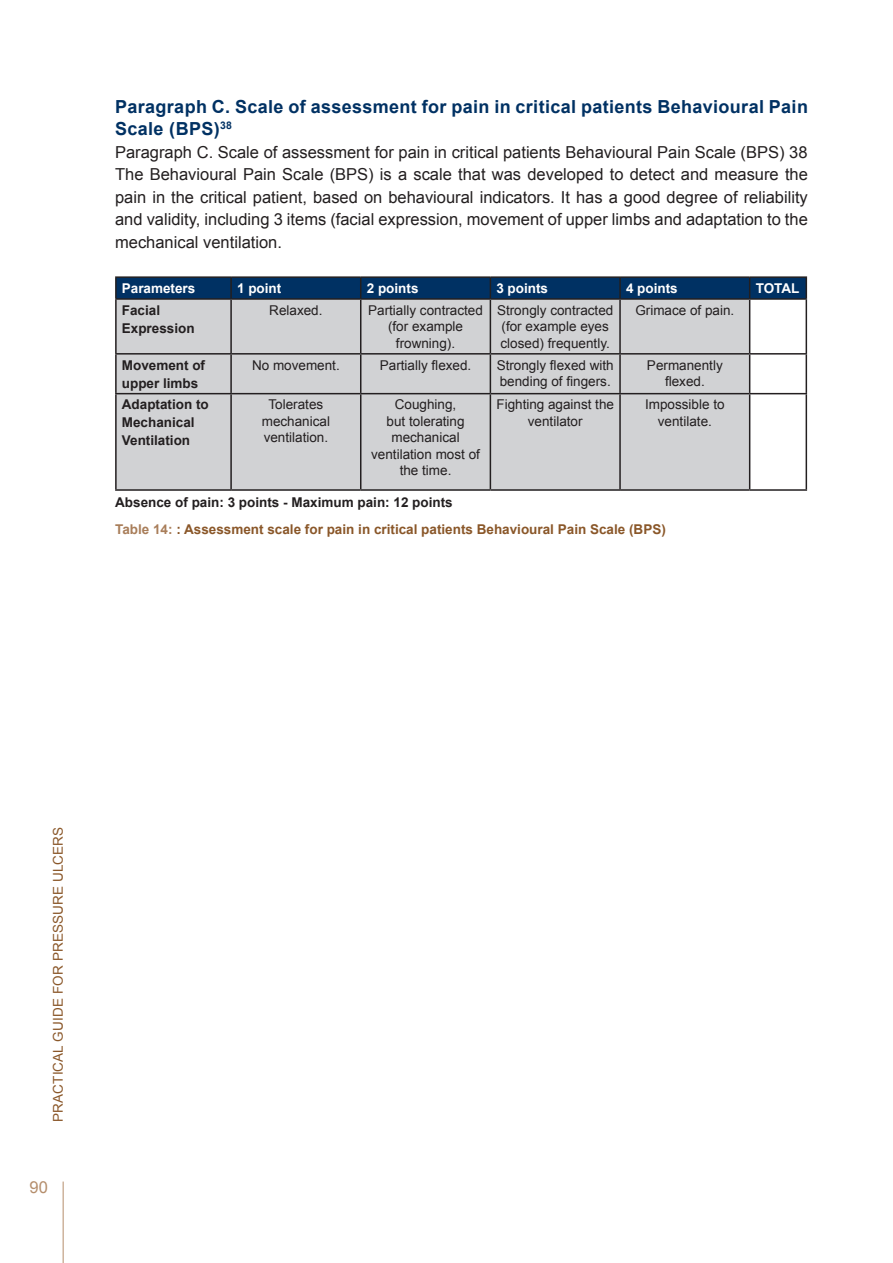
<style>
.page{position:relative;width:893px;height:1263px;background:#fff}
.page>*{position:absolute;margin:0;border:0;box-sizing:border-box;transform-origin:0 0}
.apartadosazul{font:700 18px/22.5px "Arial";letter-spacing:.02em;color:#003163}
.principal{font:16.5px/22.5px "Arial";color:#231f20;text-align:justify}
.t1{font:16.5px "Arial";color:#b58e6c}
.pies{font:13.5px/16.5px "Arial";color:#231f20;text-align:center}
.pies-2{font:700 13.5px/18px "Arial";color:#231f20}
.pies-3{font:700 13.5px "Arial";color:#8a5729}
.pies-4{font:700 13.5px "Arial";color:#fff}
.t2{font:13.5px "Arial";letter-spacing:.01em;color:#8a5729}
.s1{color:#a97e5a}
</style>
<div class="page">
<hr style="left:63px;top:1181px;width:1px;height:82px;background:#b58e6c">
<div style="left:117px;top:300px;width:632px;height:189px;background:#d1d2d4"></div>
<hr style="left:806px;top:300px;width:1px;height:53px;background:#231f20">
<hr style="left:750px;top:353px;width:57px;height:2px;background:#231f20">
<hr style="left:806px;top:355px;width:1px;height:38px;background:#231f20">
<hr style="left:750px;top:393px;width:57px;height:1px;background:#231f20">
<hr style="left:806px;top:394px;width:1px;height:95px;background:#231f20">
<hr style="left:750px;top:489px;width:57px;height:2px;background:#231f20">
<hr style="left:115px;top:276px;width:116px;height:2px;background:#231f20">
<hr style="left:115px;top:278px;width:2px;height:20px;background:#231f20">
<hr style="left:231px;top:276px;width:130px;height:2px;background:#231f20">
<hr style="left:361px;top:276px;width:129px;height:2px;background:#231f20">
<hr style="left:490px;top:276px;width:130px;height:2px;background:#231f20">
<hr style="left:620px;top:276px;width:130px;height:2px;background:#231f20">
<hr style="left:750px;top:276px;width:57px;height:2px;background:#231f20">
<div style="left:116px;top:277px;width:691px;height:21px;background:#003163"></div>
<hr style="left:750px;top:298px;width:57px;height:2px;background:#231f20">
<hr style="left:115px;top:298px;width:116px;height:2px;background:#231f20">
<hr style="left:115px;top:300px;width:2px;height:53px;background:#231f20">
<hr style="left:231px;top:298px;width:130px;height:2px;background:#231f20">
<hr style="left:230px;top:300px;width:2px;height:53px;background:#231f20">
<hr style="left:361px;top:298px;width:129px;height:2px;background:#231f20">
<hr style="left:360px;top:300px;width:1px;height:53px;background:#231f20">
<hr style="left:490px;top:298px;width:130px;height:2px;background:#231f20">
<hr style="left:490px;top:300px;width:1px;height:53px;background:#231f20">
<hr style="left:620px;top:298px;width:130px;height:2px;background:#231f20">
<hr style="left:619px;top:300px;width:2px;height:53px;background:#231f20">
<hr style="left:749px;top:300px;width:1px;height:53px;background:#231f20">
<hr style="left:115px;top:353px;width:116px;height:2px;background:#231f20">
<hr style="left:115px;top:355px;width:2px;height:38px;background:#231f20">
<hr style="left:231px;top:353px;width:130px;height:2px;background:#231f20">
<hr style="left:230px;top:355px;width:2px;height:38px;background:#231f20">
<hr style="left:361px;top:353px;width:129px;height:2px;background:#231f20">
<hr style="left:360px;top:355px;width:1px;height:38px;background:#231f20">
<hr style="left:490px;top:353px;width:130px;height:2px;background:#231f20">
<hr style="left:490px;top:355px;width:1px;height:38px;background:#231f20">
<hr style="left:620px;top:353px;width:130px;height:2px;background:#231f20">
<hr style="left:619px;top:355px;width:2px;height:38px;background:#231f20">
<hr style="left:749px;top:355px;width:1px;height:38px;background:#231f20">
<hr style="left:115px;top:393px;width:116px;height:1px;background:#231f20">
<hr style="left:115px;top:394px;width:2px;height:95px;background:#231f20">
<hr style="left:115px;top:489px;width:116px;height:2px;background:#231f20">
<hr style="left:231px;top:393px;width:130px;height:1px;background:#231f20">
<hr style="left:230px;top:394px;width:2px;height:95px;background:#231f20">
<hr style="left:231px;top:489px;width:130px;height:2px;background:#231f20">
<hr style="left:361px;top:393px;width:129px;height:1px;background:#231f20">
<hr style="left:360px;top:394px;width:1px;height:95px;background:#231f20">
<hr style="left:361px;top:489px;width:129px;height:2px;background:#231f20">
<hr style="left:490px;top:393px;width:130px;height:1px;background:#231f20">
<hr style="left:490px;top:394px;width:1px;height:95px;background:#231f20">
<hr style="left:490px;top:489px;width:130px;height:2px;background:#231f20">
<hr style="left:620px;top:393px;width:130px;height:1px;background:#231f20">
<hr style="left:619px;top:394px;width:2px;height:95px;background:#231f20">
<hr style="left:749px;top:394px;width:1px;height:95px;background:#231f20">
<hr style="left:620px;top:489px;width:130px;height:2px;background:#231f20">
<p class="apartadosazul" style="left:115px;top:95px;width:694px">Paragraph C. Scale of assessment for pain in critical patients Behavioural Pain<br>Scale (BPS)<sup>38</sup></p>
<p class="principal" style="left:115px;top:141px;width:694px">Paragraph C. Scale of assessment for pain in critical patients Behavioural Pain Scale (BPS) 38</p>
<p class="principal" style="left:115px;top:163px;width:694px">The Behavioural Pain Scale (BPS) is a scale that was developed to detect and measure the pain in the critical patient, based on behavioural indicators. It has a good degree of reliability and validity, including 3 items (facial expression, movement of upper limbs and adaptation to the mechanical ventilation.</p>
<p class="pies-4" style="left:122px;top:279px;width:75px">Parameters</p>
<p class="pies-4" style="left:237px;top:279px;width:46px">1 point</p>
<p class="pies-4" style="left:367px;top:279px;width:53px">2 points</p>
<p class="pies-4" style="left:496px;top:279px;width:53px">3 points</p>
<p class="pies-4" style="left:626px;top:279px;width:53px">4 points</p>
<p class="pies-4" style="left:756px;top:279px;width:45px">TOTAL</p>
<p class="pies-2" style="left:122px;top:301px;width:74px">Facial<br>Expression</p>
<p class="pies" style="left:269px;top:302px;width:55px">Relaxed.</p>
<p class="pies" style="left:368px;top:302px;width:116px">Partially contracted (for example frowning).</p>
<p class="pies" style="left:497px;top:302px;width:118px;text-align:left">Strongly contracted (for example eyes closed) frequently.</p>
<p class="pies" style="left:635px;top:302px;width:101px">Grimace of pain.</p>
<p class="pies-2" style="left:122px;top:356px;width:85px">Movement of upper limbs</p>
<p class="pies" style="left:252px;top:357px;width:89px">No movement.</p>
<p class="pies" style="left:380px;top:357px;width:93px">Partially flexed.</p>
<p class="pies" style="left:497px;top:357px;width:119px;text-align:left">Strongly flexed with bending of fingers.</p>
<p class="pies" style="left:647px;top:357px;width:77px">Permanently flexed.</p>
<p class="pies-2" style="left:122px;top:396px;width:88px">Adaptation to</p>
<p class="pies-2" style="left:122px;top:414px;width:74px">Mechanical</p>
<p class="pies-2" style="left:122px;top:432px;width:70px">Ventilation</p>
<p class="pies" style="left:262px;top:397px;width:70px">Tolerates mechanical ventilation.</p>
<p class="pies" style="left:371px;top:397px;width:110px">Coughing,<br>but tolerating mechanical ventilation most of the time.</p>
<p class="pies" style="left:496px;top:397px;width:119px">Fighting against the ventilator</p>
<p class="pies" style="left:645px;top:397px;width:81px">Impossible to ventilate.</p>
<p class="pies-2" style="left:115px;top:494px;width:339px">Absence of pain: 3 points - Maximum pain: 12 points</p>
<p class="pies-3" style="left:115px;top:520px;width:552px"><span class="s1">Table 14:</span> : Assessment scale for pain in critical patients Behavioural Pain Scale (BPS)</p>
<p class="t2" style="left:49px;top:1122px;width:297px;rotate:-90deg">PRACTICAL GUIDE FOR PRESSURE ULCERS</p>
<p class="t1" style="left:30px;top:1176px;width:20px">90</p>
</div>
